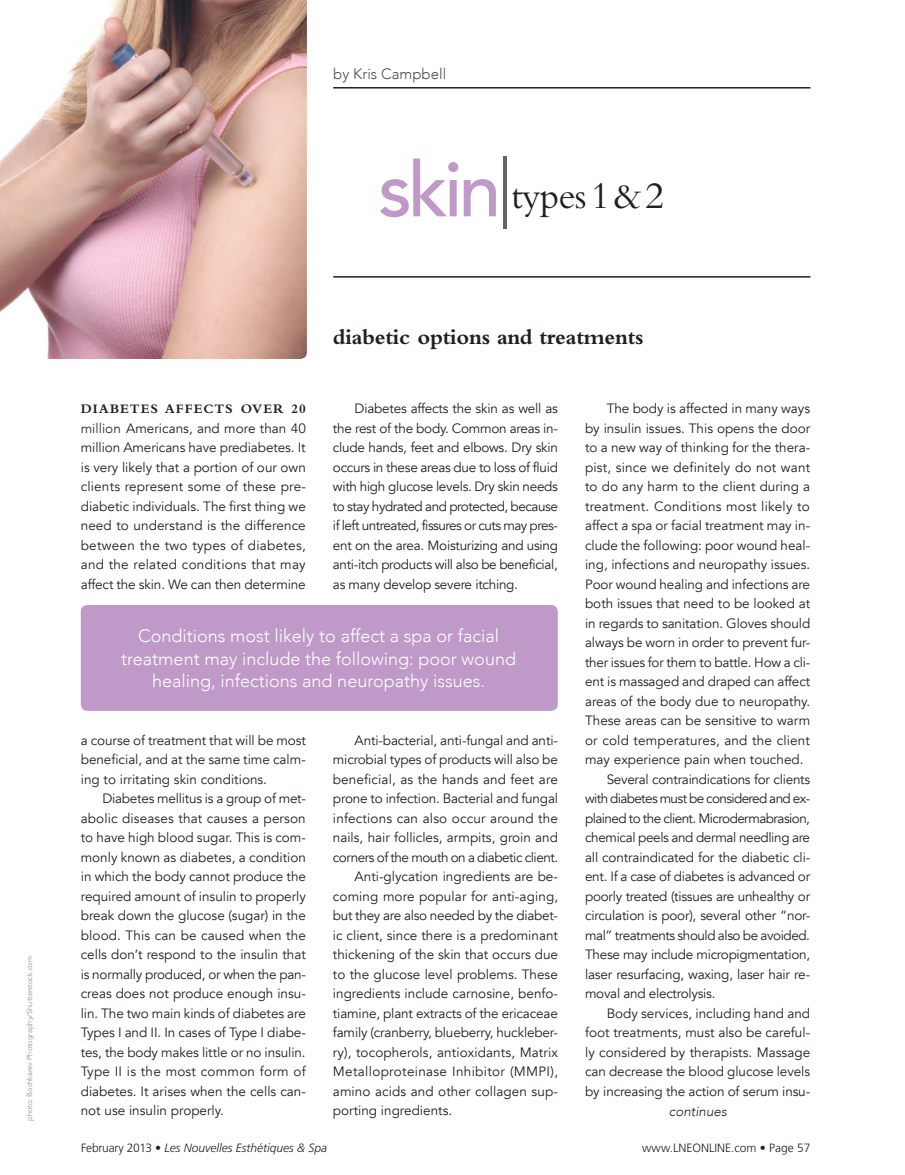
<style>
.page{position:relative;width:905px;height:1175px;background:#fff}
.page>*{position:absolute;margin:0;border:0;box-sizing:border-box;transform-origin:0 0}
.t1{font:39px "Bembo";letter-spacing:-.02em;color:#241f1f}
.t2{font:700 22.5px "Bembo";letter-spacing:-.01em;color:#241f1f}
.t3{font:300 18px/22.5px "Avenir";color:#fff;text-align:center}
.t4{font:300 15px "Avenir";color:#4e4b4c}
.t5{font:13.5px/19.5px "Avenir";letter-spacing:-.005em;color:#241f1f;text-align:justify}
.t6{font:13.5px "Avenir";letter-spacing:-.035em;color:#241f1f}
.t7{font:13.5px "Avenir";letter-spacing:.015em;color:#241f1f}
.t8{font:13.5px "Avenir";letter-spacing:-.04em;color:#241f1f}
.t9{font:13.5px "Avenir";letter-spacing:-.045em;color:#241f1f}
.t10{font:13.5px "Avenir";letter-spacing:.025em;color:#241f1f}
.t11{font:13.5px "Avenir";letter-spacing:-.025em;color:#241f1f}
.t12{font:700 13.5px "Bembo";letter-spacing:.07em;color:#241f1f}
.t13{font:italic 300 13.5px "Avenir";color:#241f1f}
.t14{font:italic 300 12px "Frutiger";color:#241f1f}
.t15{font:300 12px "Frutiger";color:#241f1f}
.t16{font:7.5px "Avenir";color:#969698}
.s1{font-family:"Avenir";font-weight:500;font-size:76.5px;color:#bf99c7}
.s2{font-family:"Avenir";font-weight:300;font-size:72px;color:#656365}
.s3{font-weight:300}
.s4{font-style:normal}
</style>
<div class="page">
<div style="left:81px;top:605px;width:476px;height:106px;background:#bf99c7;border-radius:7px"></div>
<hr style="left:333px;top:87px;width:477px;height:1px;background:#241f1f">
<hr style="left:333px;top:276px;width:477px;height:2px;background:#241f1f">
<img style="left:0;top:0;width:307px;height:359px">
<p class="t16" style="left:25px;top:1120px;width:167px;rotate:-90deg">photo: Bochkarev Photography/Shutterstock.com</p>
<p class="t4" style="left:333px;top:65px;width:115px">by Kris Campbell</p>
<h1 class="t1" style="left:378px;top:173px;width:288px"><span class="s1">skin</span><span class="s2">|</span>types 1 &amp; 2</h1>
<h2 class="t2" style="left:333px;top:325px;width:312px">diabetic options and treatments</h2>
<p class="t12" style="left:81px;top:401px;width:226px">DIABETES AFFECTS OVER 20</p>
<p class="t5" style="left:81px;top:418px;width:227px"><span class="s3">million</span> Americans, and more than 40 million Americans have prediabetes. It is very likely that a portion of our own clients represent some of these pre&shy;diabetic individuals. The first thing we need to understand is the difference between the two types of diabetes, and the related conditions that may affect the skin. We can then determine</p>
<p class="t5" style="left:333px;top:399px;width:227px;text-indent:22px">Diabetes affects the skin as well as the rest of the body. Common areas in&shy;clude hands, feet and elbows. Dry skin occurs in these areas due to loss of fluid with high glucose levels. Dry skin needs to stay hydrated and protected, because if left untreated, fissures or cuts may pres&shy;ent on the area. Moisturizing and using anti-itch products will also be beneficial, as many develop severe itching.</p>
<h3 class="t3" style="left:121px;top:624px;width:396px">Conditions most likely to affect a spa or facial treatment may include the following: poor wound healing, infections and neuropathy issues.</h3>
<p class="t5" style="left:81px;top:730px;width:227px">a course of treatment that will be most beneficial, and at the same time calm&shy;ing to irritating skin conditions.</p>
<p class="t5" style="left:81px;top:789px;width:227px;text-indent:22px">Diabetes mellitus is a group of met&shy;abolic diseases that causes a person to have high blood sugar. This is com&shy;monly known as diabetes, a condition in which the body cannot produce the required amount of insulin to properly break down the glucose (sugar) in the blood. This can be caused when the cells don’t respond to the insulin that is normally produced, or when the pan&shy;creas does not produce enough insu&shy;lin. The two main kinds of diabetes are Types I and II. In cases of Type I diabe&shy;tes, the body makes little or no insulin.<br>Type II is the most common form of diabetes. It arises when the cells can&shy;not use insulin properly.</p>
<p class="t5" style="left:354px;top:730px;width:205px">Anti-bacterial, anti-fungal and anti-</p>
<p class="t5" style="left:333px;top:750px;width:226px">microbial types of products will also be</p>
<p class="t5" style="left:333px;top:769px;width:226px">beneficial, as the hands and feet are</p>
<p class="t5" style="left:333px;top:789px;width:227px">prone to infection. Bacterial and fungal</p>
<p class="t5" style="left:333px;top:808px;width:227px">infections can also occur around the</p>
<p class="t5" style="left:333px;top:828px;width:226px">nails, hair follicles, armpits, groin and</p>
<p class="t6" style="left:333px;top:849px;width:227px">corners of the mouth on a diabetic client.</p>
<p class="t5" style="left:354px;top:867px;width:205px">Anti-glycation ingredients are be-</p>
<p class="t5" style="left:333px;top:886px;width:227px">coming more popular for anti-aging,</p>
<p class="t5" style="left:333px;top:906px;width:227px">but they are also needed by the diabet-</p>
<p class="t5" style="left:333px;top:925px;width:227px">ic client, since there is a predominant</p>
<p class="t5" style="left:333px;top:945px;width:227px">thickening of the skin that occurs due</p>
<p class="t5" style="left:333px;top:964px;width:226px">to the glucose level problems. These</p>
<p class="t5" style="left:333px;top:984px;width:227px">ingredients include carnosine, benfo-</p>
<p class="t5" style="left:333px;top:1003px;width:226px">tiamine, plant extracts of the ericaceae</p>
<p class="t5" style="left:333px;top:1023px;width:227px">family (cranberry, blueberry, huckleber-</p>
<p class="t5" style="left:333px;top:1042px;width:226px">ry), tocopherols, antioxidants, Matrix</p>
<p class="t10" style="left:333px;top:1063px;width:227px">Metalloproteinase Inhibitor (MMPI),</p>
<p class="t5" style="left:333px;top:1081px;width:227px">amino acids and other collagen sup-</p>
<p class="t5" style="left:333px;top:1101px;width:121px">porting ingredients.</p>
<p class="t5" style="left:606px;top:399px;width:205px">The body is affected in many ways</p>
<p class="t5" style="left:585px;top:418px;width:226px">by insulin issues. This opens the door</p>
<p class="t5" style="left:585px;top:438px;width:227px">to a new way of thinking for the thera-</p>
<p class="t5" style="left:585px;top:457px;width:226px">pist, since we definitely do not want</p>
<p class="t5" style="left:585px;top:477px;width:227px">to do any harm to the client during a</p>
<p class="t7" style="left:585px;top:498px;width:226px">treatment. Conditions most likely to</p>
<p class="t5" style="left:585px;top:516px;width:227px">affect a spa or facial treatment may in-</p>
<p class="t5" style="left:585px;top:535px;width:227px">clude the following: poor wound heal-</p>
<p class="t5" style="left:585px;top:555px;width:227px">ing, infections and neuropathy issues.</p>
<p class="t5" style="left:585px;top:574px;width:226px">Poor wound healing and infections are</p>
<p class="t5" style="left:585px;top:594px;width:227px">both issues that need to be looked at</p>
<p class="t5" style="left:585px;top:613px;width:227px">in regards to sanitation. Gloves should</p>
<p class="t5" style="left:585px;top:633px;width:227px">always be worn in order to prevent fur-</p>
<p class="t5" style="left:585px;top:652px;width:227px">ther issues for them to battle. How a cli-</p>
<p class="t5" style="left:585px;top:672px;width:227px">ent is massaged and draped can affect</p>
<p class="t5" style="left:585px;top:691px;width:227px">areas of the body due to neuropathy.</p>
<p class="t5" style="left:585px;top:711px;width:226px">These areas can be sensitive to warm</p>
<p class="t7" style="left:585px;top:732px;width:226px">or cold temperatures, and the client</p>
<p class="t5" style="left:585px;top:750px;width:220px">may experience pain when touched.</p>
<p class="t5" style="left:606px;top:769px;width:205px">Several contraindications for clients</p>
<p class="t9" style="left:585px;top:790px;width:227px">with diabetes must be considered and ex-</p>
<p class="t8" style="left:585px;top:810px;width:226px">plained to the client. Microdermabrasion,</p>
<p class="t11" style="left:585px;top:829px;width:226px">chemical peels and dermal needling are</p>
<p class="t5" style="left:585px;top:847px;width:227px">all contraindicated for the diabetic cli-</p>
<p class="t5" style="left:585px;top:867px;width:227px">ent. If a case of diabetes is advanced or</p>
<p class="t5" style="left:585px;top:886px;width:226px">poorly treated (tissues are unhealthy or</p>
<p class="t5" style="left:585px;top:906px;width:227px">circulation is poor), several other “nor-</p>
<p class="t6" style="left:585px;top:926px;width:226px">mal” treatments should also be avoided.</p>
<p class="t5" style="left:585px;top:945px;width:227px">These may include micropigmentation,</p>
<p class="t5" style="left:585px;top:964px;width:227px">laser resurfacing, waxing, laser hair re-</p>
<p class="t5" style="left:585px;top:983px;width:132px">moval and electrolysis.</p>
<p class="t5" style="left:606px;top:1003px;width:205px">Body services, including hand and</p>
<p class="t5" style="left:585px;top:1022px;width:227px">foot treatments, must also be careful-</p>
<p class="t5" style="left:585px;top:1042px;width:226px">ly considered by therapists. Massage</p>
<p class="t5" style="left:585px;top:1061px;width:227px">can decrease the blood glucose levels</p>
<p class="t5" style="left:585px;top:1081px;width:227px">by increasing the action of serum insu-</p>
<p class="t13" style="left:668px;top:1103px;width:60px">continues</p>
<p class="t14" style="left:81px;top:1141px;width:248px"><span class="s4">February 2013 •</span> Les Nouvelles Esthétiques &amp; Spa</p>
<p class="t15" style="left:642px;top:1141px;width:170px">www.LNEONLINE.com • Page 57</p>
</div>
